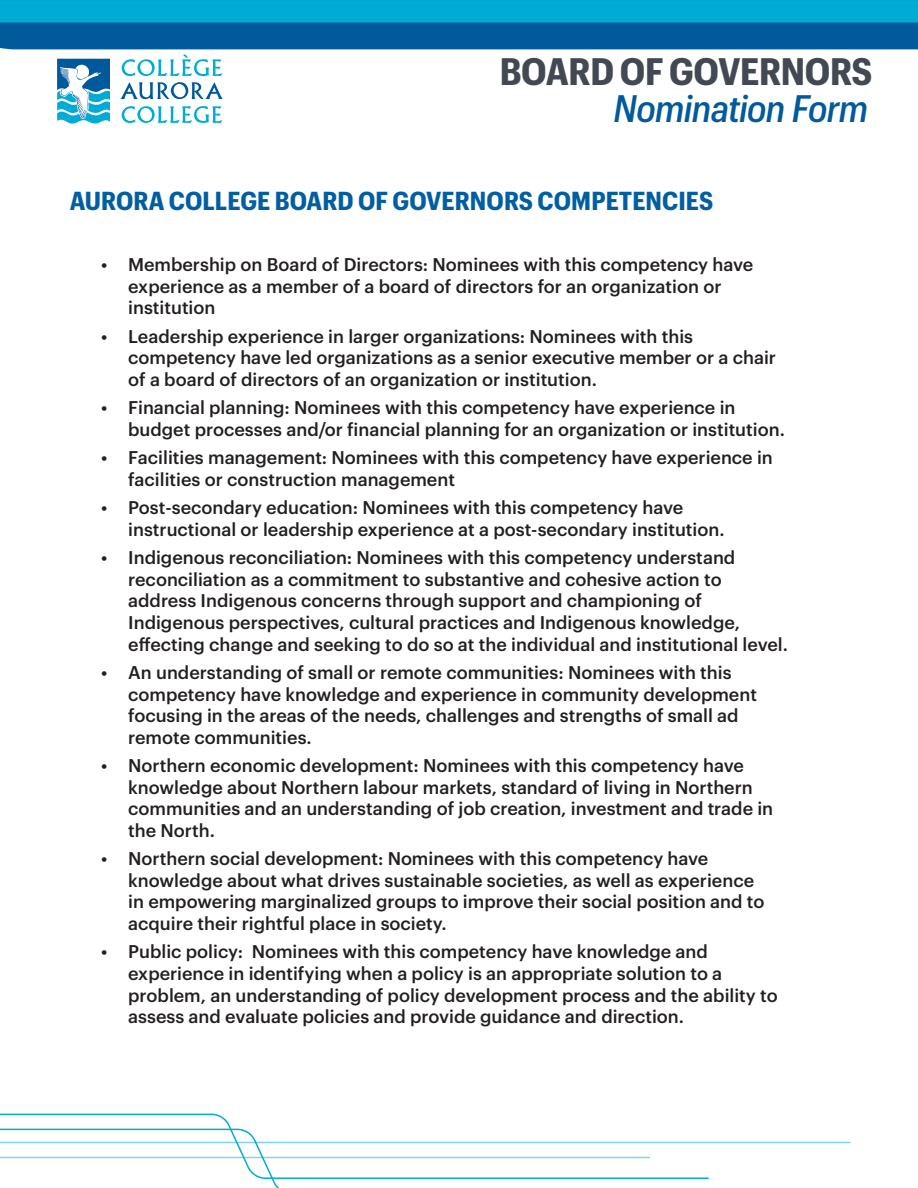
<style>
.page{position:relative;width:918px;height:1188px;background:#fff}
.page>*{position:absolute;margin:0;border:0;box-sizing:border-box;transform-origin:0 0}
.Header_1{font:700 37.5px "Graphik Compact";letter-spacing:-.01em;color:#424953}
.Sub_Head_1{font:italic 500 37.5px "Graphik Compact Web";letter-spacing:-.015em;color:#005a9c}
.t1{font:700 25.5px "Graphik Compact";letter-spacing:.005em;color:#005ea2}
.t2{font:500 18px/21.6px "Graphik";color:#231f20}
</style>
<div class="page">
<svg style="left:0;top:1113px;width:710px;height:66px"></svg>
<svg style="left:0;top:1128px;width:603px;height:60px"></svg>
<hr style="left:0;top:1142px;width:850px;height:1px;background:#00acd4">
<hr style="left:0;top:1157px;width:650px;height:1px;background:#00acd4">
<svg style="left:0;top:0;width:918px;height:50px;background:#0380b6"></svg>
<svg style="left:57px;top:59px;width:53px;height:65px"></svg>
<svg style="left:121px;top:82px;width:102px;height:17px"></svg>
<svg style="left:122px;top:55px;width:100px;height:21px"></svg>
<svg style="left:122px;top:106px;width:100px;height:17px"></svg>
<p class="Header_1" style="left:500px;top:44px;width:374px">BOARD OF GOVERNORS</p>
<p class="Sub_Head_1" style="left:613px;top:93px;width:256px">Nomination Form</p>
<p class="t1" style="left:70px;top:181px;width:645px">AURORA COLLEGE BOARD OF GOVERNORS COMPETENCIES</p>
<p class="t2" style="left:128px;top:252px;width:627px;text-indent:-27px">• Membership on Board of Directors: Nominees with this competency have experience as a member of a board of directors for an organization or institution</p>
<p class="t2" style="left:128px;top:324px;width:649px;text-indent:-27px">• Leadership experience in larger organizations: Nominees with this competency have led organizations as a senior executive member or a chair of a board of directors of an organization or institution.</p>
<p class="t2" style="left:128px;top:395px;width:658px;text-indent:-27px">• Financial planning: Nominees with this competency have experience in budget processes and/or financial planning for an organization or institution.</p>
<p class="t2" style="left:128px;top:445px;width:646px;text-indent:-27px">• Facilities management: Nominees with this competency have experience in facilities or construction management</p>
<p class="t2" style="left:128px;top:495px;width:598px;text-indent:-27px">• Post-secondary education: Nominees with this competency have instructional or leadership experience at a post-secondary institution.</p>
<p class="t2" style="left:128px;top:545px;width:661px;text-indent:-27px">• Indigenous reconciliation: Nominees with this competency understand reconciliation as a commitment to substantive and cohesive action to address Indigenous concerns through support and championing of Indigenous perspectives, cultural practices and Indigenous knowledge, effecting change and seeking to do so at the individual and institutional level.</p>
<p class="t2" style="left:128px;top:660px;width:630px;text-indent:-27px">• An understanding of small or remote communities: Nominees with this competency have knowledge and experience in community development focusing in the areas of the needs, challenges and strengths of small ad remote communities.</p>
<p class="t2" style="left:128px;top:753px;width:646px;text-indent:-27px">• Northern economic development: Nominees with this competency have knowledge about Northern labour markets, standard of living in Northern communities and an understanding of job creation, investment and trade in the North.</p>
<p class="t2" style="left:128px;top:846px;width:638px;text-indent:-27px">• Northern social development: Nominees with this competency have knowledge about what drives sustainable societies, as well as experience in empowering marginalized groups to improve their social position and to acquire their rightful place in society.</p>
<p class="t2" style="left:128px;top:940px;width:651px;text-indent:-27px">• Public policy: Nominees with this competency have knowledge and experience in identifying when a policy is an appropriate solution to a problem, an understanding of policy development process and the ability to assess and evaluate policies and provide guidance and direction.</p>
</div>
